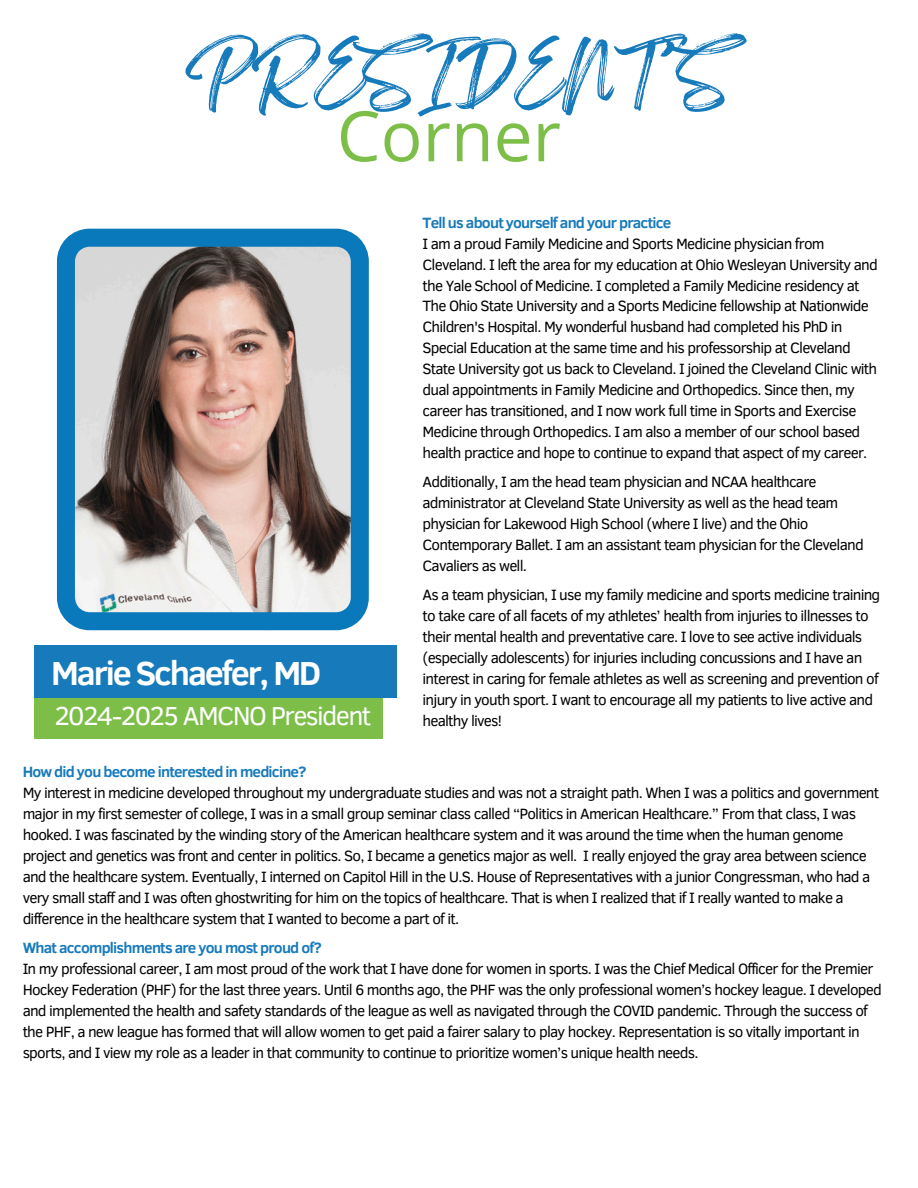
<style>
.page{position:relative;width:918px;height:1188px;background:#fff}
.page>*{position:absolute;margin:0;border:0;box-sizing:border-box;transform-origin:0 0}
.t1{font:71.4px "Feeling Passionate";color:#167abb}
.t2{font:69.45px "Open Sans";color:#7cbe48}
.t3{font:700 34.2px "Clear Sans";letter-spacing:-.06em;color:#fff}
.t4{font:26.7px "Clear Sans";letter-spacing:-.06em;color:#fff}
.t5{font:15.3px/21px "Clear Sans";letter-spacing:-.05em;color:#000}
.t6{font:700 15.3px "Clear Sans";letter-spacing:-.05em;color:#167abb}
</style>
<div class="page">
<svg style="left:57px;top:229px;width:312px;height:401px;background:#9098a0"></svg>
<div style="left:34px;top:645px;width:362px;height:53px;background:#167abb"></div>
<div style="left:34px;top:698px;width:349px;height:40px;background:#7cbe48"></div>
<p class="t1" style="left:186px;top:17px;width:548px">PRESIDENT’S</p>
<p class="t2" style="left:337px;top:87px;width:226px">Corner</p>
<p class="t3" style="left:51px;top:648px;width:271px">Marie Schaefer, MD</p>
<p class="t4" style="left:54px;top:696px;width:318px">2024-2025 AMCNO President</p>
<h2 class="t6" style="left:423px;top:211px;width:250px">Tell us about yourself and your practice</h2>
<p class="t5" style="left:423px;top:232px;width:457px">I am a proud Family Medicine and Sports Medicine physician from Cleveland. I left the area for my education at Ohio Wesleyan University and the Yale School of Medicine. I completed a Family Medicine residency at The Ohio State University and a Sports Medicine fellowship at Nationwide Children's Hospital. My wonderful husband had completed his PhD in Special Education at the same time and his professorship at Cleveland State University got us back to Cleveland. I joined the Cleveland Clinic with dual appointments in Family Medicine and Orthopedics. Since then, my career has transitioned, and I now work full time in Sports and Exercise Medicine through Orthopedics. I am also a member of our school based health practice and hope to continue to expand that aspect of my career.</p>
<h3 class="t5" style="left:423px;top:471px;width:443px">Additionally, I am the head team physician and NCAA healthcare administrator at Cleveland State University as well as the head team physician for Lakewood High School (where I live) and the Ohio Contemporary Ballet. I am an assistant team physician for the Cleveland Cavaliers as well.</h3>
<h4 class="t5" style="left:423px;top:584px;width:459px">As a team physician, I use my family medicine and sports medicine training to take care of all facets of my athletes’ health from injuries to illnesses to their mental health and preventative care. I love to see active individuals (especially adolescents) for injuries including concussions and I have an interest in caring for female athletes as well as screening and prevention of injury in youth sport. I want to encourage all my patients to live active and healthy lives!</h4>
<p class="t6" style="left:23px;top:761px;width:285px">How did you become interested in medicine?</p>
<p class="t5" style="left:23px;top:781px;width:858px">My interest in medicine developed throughout my undergraduate studies and was not a straight path. When I was a politics and government major in my first semester of college, I was in a small group seminar class called “Politics in American Healthcare.” From that class, I was hooked. I was fascinated by the winding story of the American healthcare system and it was around the time when the human genome project and genetics was front and center in politics. So, I became a genetics major as well. I really enjoyed the gray area between science and the healthcare system. Eventually, I interned on Capitol Hill in the U.S. House of Representatives with a junior Congressman, who had a very small staff and I was often ghostwriting for him on the topics of healthcare. That is when I realized that if I really wanted to make a difference in the healthcare system that I wanted to become a part of it.</p>
<p class="t6" style="left:23px;top:936px;width:300px">What accomplishments are you most proud of?</p>
<p class="t5" style="left:23px;top:957px;width:861px">In my professional career, I am most proud of the work that I have done for women in sports. I was the Chief Medical Officer for the Premier Hockey Federation (PHF) for the last three years. Until 6 months ago, the PHF was the only professional women’s hockey league. I developed and implemented the health and safety standards of the league as well as navigated through the COVID pandemic. Through the success of the PHF, a new league has formed that will allow women to get paid a fairer salary to play hockey. Representation is so vitally important in sports, and I view my role as a leader in that community to continue to prioritize women’s unique health needs.</p>
</div>
